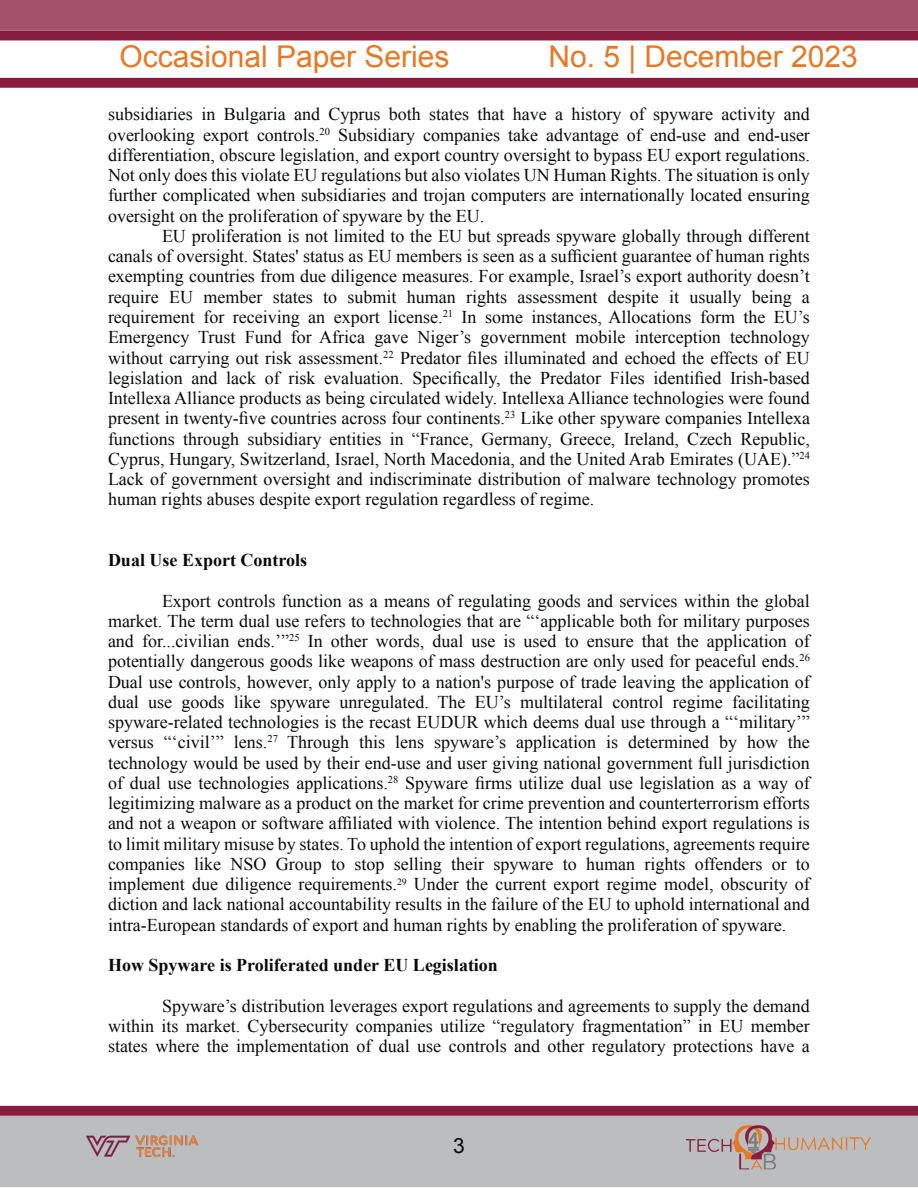
<style>
.page{position:relative;width:918px;height:1188px;background:#fff}
.page>*{position:absolute;margin:0;border:0;box-sizing:border-box;transform-origin:0 0}
.t1{font:30px "Arial";color:#e97724}
.t2{font:21px "Arial";color:#080a0a}
.t3{font:18px/20.2px "Times New Roman";color:#080a0a;text-align:justify}
.t4{font:700 18px "Times New Roman";color:#080a0a}
</style>
<div class="page">
<div style="left:0;top:0;width:918px;height:31px;background:#a4526c"></div>
<div style="left:0;top:31px;width:918px;height:9px;background:#881d40"></div>
<div style="left:0;top:78px;width:918px;height:10px;background:#881d40"></div>
<div style="left:0;top:1116px;width:918px;height:71px;background:#bcbdbe"></div>
<div style="left:0;top:1106px;width:918px;height:10px;background:#881d40"></div>
<img style="left:65px;top:1115px;width:155px;height:42px">
<img style="left:686px;top:1125px;width:185px;height:44px">
<h1 class="t1" style="left:119px;top:40px;width:332px">Occasional Paper Series</h1>
<h1 class="t1" style="left:548px;top:40px;width:311px">No. 5 | December 2023</h1>
<p class="t3" style="left:108px;top:104px;width:703px">subsidiaries in Bulgaria and Cyprus both states that have a history of spyware activity and overlooking export controls.<sup>20</sup> Subsidiary companies take advantage of end-use and end-user differentiation, obscure legislation, and export country oversight to bypass EU export regulations.<br>Not only does this violate EU regulations but also violates UN Human Rights. The situation is only further complicated when subsidiaries and trojan computers are internationally located ensuring oversight on the proliferation of spyware by the EU.</p>
<p class="t3" style="left:108px;top:226px;width:703px;text-indent:54px">EU proliferation is not limited to the EU but spreads spyware globally through different canals of oversight. States' status as EU members is seen as a sufficient guarantee of human rights exempting countries from due diligence measures. For example, Israel’s export authority doesn’t require EU member states to submit human rights assessment despite it usually being a requirement for receiving an export license.<sup>21</sup> In some instances, Allocations form the EU’s Emergency Trust Fund for Africa gave Niger’s government mobile interception technology without carrying out risk assessment.<sup>22</sup> Predator files illuminated and echoed the effects of EU legislation and lack of risk evaluation. Specifically, the Predator Files identified Irish-based Intellexa Alliance products as being circulated widely. Intellexa Alliance technologies were found present in twenty-five countries across four continents.<sup>23</sup> Like other spyware companies Intellexa functions through subsidiary entities in “France, Germany, Greece, Ireland, Czech Republic, Cyprus, Hungary, Switzerland, Israel, North Macedonia, and the United Arab Emirates (UAE).”<sup>24<br></sup>Lack of government oversight and indiscriminate distribution of malware technology promotes human rights abuses despite export regulation regardless of regime.</p>
<p class="t4" style="left:108px;top:550px;width:201px">Dual Use Export Controls</p>
<p class="t3" style="left:108px;top:590px;width:703px;text-indent:54px">Export controls function as a means of regulating goods and services within the global market. The term dual use refers to technologies that are “‘applicable both for military purposes and for...civilian ends.’”<sup>25</sup> In other words, dual use is used to ensure that the application of potentially dangerous goods like weapons of mass destruction are only used for peaceful ends.<sup>26<br></sup>Dual use controls, however, only apply to a nation's purpose of trade leaving the application of dual use goods like spyware unregulated. The EU’s multilateral control regime facilitating spyware-related technologies is the recast EUDUR which deems dual use through a “‘military’” versus “‘civil’” lens.<sup>27</sup> Through this lens spyware’s application is determined by how the technology would be used by their end-use and user giving national government full jurisdiction of dual use technologies applications.<sup>28</sup> Spyware firms utilize dual use legislation as a way of legitimizing malware as a product on the market for crime prevention and counterterrorism efforts and not a weapon or software affiliated with violence. The intention behind export regulations is to limit military misuse by states. To uphold the intention of export regulations, agreements require companies like NSO Group to stop selling their spyware to human rights offenders or to implement due diligence requirements.<sup>29</sup> Under the current export regime model, obscurity of diction and lack national accountability results in the failure of the EU to uphold international and intra-European standards of export and human rights by enabling the proliferation of spyware.</p>
<p class="t4" style="left:108px;top:955px;width:392px">How Spyware is Proliferated under EU Legislation</p>
<p class="t3" style="left:108px;top:995px;width:703px;text-indent:54px">Spyware’s distribution leverages export regulations and agreements to supply the demand within its market. Cybersecurity companies utilize “regulatory fragmentation” in EU member states where the implementation of dual use controls and other regulatory protections have a</p>
<p class="t2" style="left:453px;top:1134px;width:13px">3</p>
</div>
